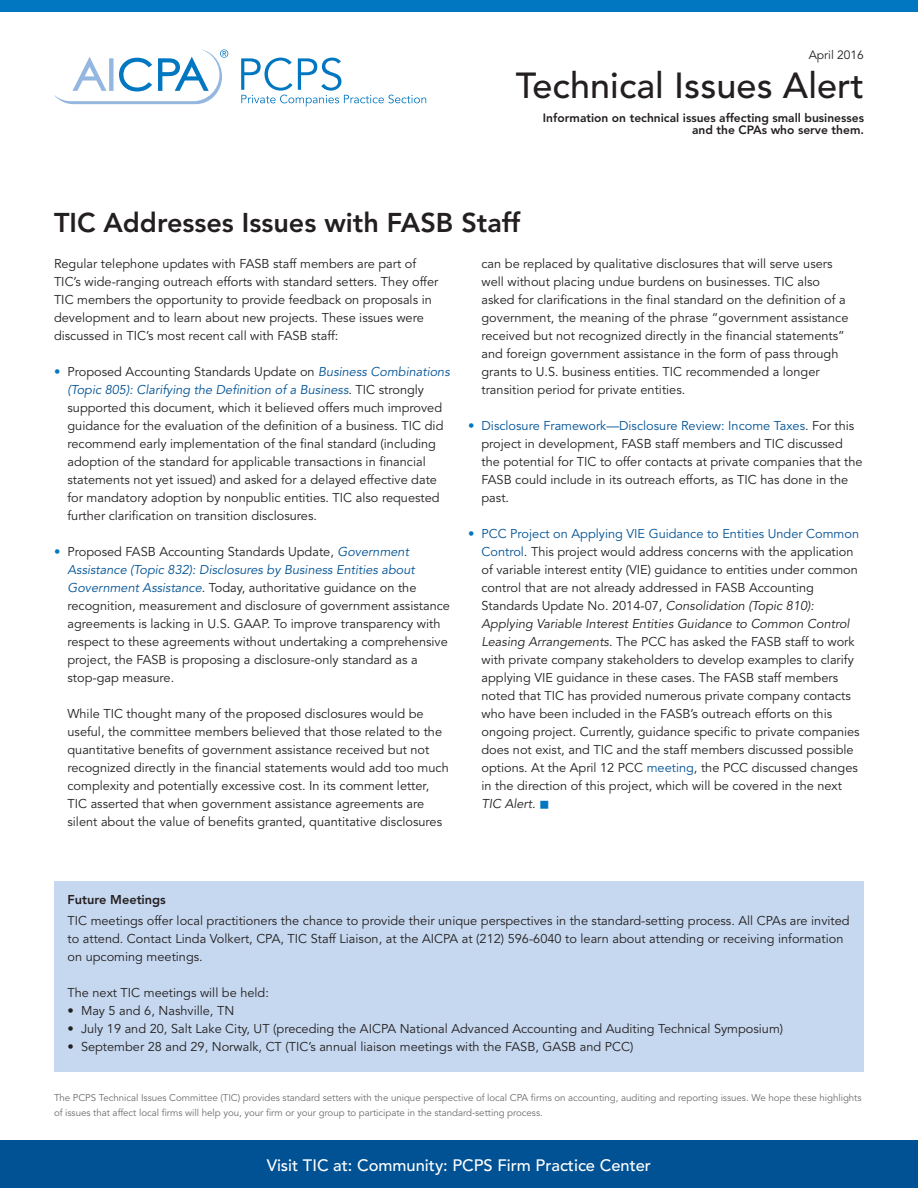
<style>
.page{position:relative;width:918px;height:1188px;background:#fff}
.page>*{position:absolute;margin:0;border:0;box-sizing:border-box;transform-origin:0 0}
.t1{font:500 36px "Avenir";letter-spacing:.005em;color:#231f20}
.t2{font:800 27px "Avenir";color:#231f20}
.t3{font:500 16.5px "Avenir";color:#fff}
.t4{font:12.75px/18px "Avenir";color:#231f20}
.t5{font:800 12.75px "Avenir";color:#231f20}
.t6{font:800 12px/12px "Avenir";color:#231f20;text-align:right}
.t7{font:12px "Avenir";color:#231f20}
.t8{font:9.75px/15px "Avenir";letter-spacing:-.005em;color:#6c6d70}
.s1{color:#0077c0}
.s2{font-style:italic;color:#005294}
.s3{color:#005294}
.s4{font-style:italic}
</style>
<div class="page">
<div style="left:0;top:1141px;width:918px;height:47px;background:#005294"></div>
<svg style="left:241px;top:58px;width:185px;height:49px"></svg>
<svg style="left:54px;top:50px;width:174px;height:54px"></svg>
<div style="left:0;top:0;width:918px;height:12px;background:#0077c0"></div>
<div style="left:54px;top:881px;width:810px;height:191px;background:#c6d8ef"></div>
<p class="t7" style="left:809px;top:48px;width:57px">April 2016</p>
<h1 class="t1" style="left:516px;top:65px;width:350px">Technical Issues Alert</h1>
<p class="t6" style="left:543px;top:111px;width:323px">Information on technical issues affecting small businesses and the CPAs who serve them.</p>
<h2 class="t2" style="left:54px;top:207px;width:468px">TIC Addresses Issues with FASB Staff</h2>
<p class="t4" style="left:54px;top:255px;width:386px">Regular telephone updates with FASB staff members are part of TIC’s wide-ranging outreach efforts with standard setters. They offer TIC members the opportunity to provide feedback on proposals in development and to learn about new projects. These issues were discussed in TIC’s most recent call with FASB staff:</p>
<p class="t4" style="left:68px;top:363px;width:384px;text-indent:-14px"><span class="s1">•</span> Proposed Accounting Standards Update on <span class="s2">Business Combinations (Topic 805): Clarifying the Definition of a Business</span>. TIC strongly supported this document, which it believed offers much improved guidance for the evaluation of the definition of a business. TIC did recommend early implementation of the final standard (including adoption of the standard for applicable transactions in financial statements not yet issued) and asked for a delayed effective date for mandatory adoption by nonpublic entities. TIC also requested further clarification on transition disclosures.</p>
<p class="t4" style="left:68px;top:543px;width:384px;text-indent:-14px"><span class="s1">•</span> Proposed FASB Accounting Standards Update, <span class="s2">Government Assistance (Topic 832): Disclosures by Business Entities about Government Assistance</span>. Today, authoritative guidance on the recognition, measurement and disclosure of government assistance agreements is lacking in U.S. GAAP. To improve transparency with respect to these agreements without undertaking a comprehensive project, the FASB is proposing a disclosure-only standard as a stop-gap measure.</p>
<p class="t4" style="left:68px;top:705px;width:383px">While TIC thought many of the proposed disclosures would be useful, the committee members believed that those related to the quantitative benefits of government assistance received but not recognized directly in the financial statements would add too much complexity and potentially excessive cost. In its comment letter, TIC asserted that when government assistance agreements are silent about the value of benefits granted, quantitative disclosures</p>
<p class="t4" style="left:482px;top:255px;width:368px">can be replaced by qualitative disclosures that will serve users well without placing undue burdens on businesses. TIC also asked for clarifications in the final standard on the definition of a government, the meaning of the phrase “government assistance received but not recognized directly in the financial statements” and foreign government assistance in the form of pass‐through grants to U.S. business entities. TIC recommended a longer transition period for private entities.</p>
<p class="t4" style="left:482px;top:417px;width:383px;text-indent:-14px"><span class="s1">•</span> <span class="s3">Disclosure Framework—Disclosure Review: Income Taxes</span>. For this project in development, FASB staff members and TIC discussed the potential for TIC to offer contacts at private companies that the FASB could include in its outreach efforts, as TIC has done in the past.</p>
<p class="t4" style="left:482px;top:525px;width:380px;text-indent:-14px"><span class="s1">•</span> <span class="s3">PCC Project on Applying VIE Guidance to Entities Under Common Control</span>. This project would address concerns with the application of variable interest entity (VIE) guidance to entities under common control that are not already addressed in FASB Accounting Standards Update No. 2014-07, <span class="s4">Consolidation (Topic 810):<br>Applying Variable Interest Entities Guidance to Common Control Leasing Arrangements</span>. The PCC has asked the FASB staff to work with private company stakeholders to develop examples to clarify applying VIE guidance in these cases. The FASB staff members noted that TIC has provided numerous private company contacts who have been included in the FASB’s outreach efforts on this ongoing project. Currently, guidance specific to private companies does not exist, and TIC and the staff members discussed possible options. At the April 12 PCC <span class="s3">meeting</span>, the PCC discussed changes in the direction of this project, which will be covered in the next <span class="s4">TIC Alert</span>.</p>
<p class="t5" style="left:68px;top:892px;width:100px">Future Meetings</p>
<p class="t4" style="left:68px;top:911px;width:784px">TIC meetings offer local practitioners the chance to provide their unique perspectives in the standard-setting process. All CPAs are invited to attend. Contact Linda Volkert, CPA, TIC Staff Liaison, at the AICPA at (212) 596-6040 to learn about attending or receiving information on upcoming meetings.</p>
<p class="t4" style="left:68px;top:983px;width:203px">The next TIC meetings will be held:</p>
<p class="t4" style="left:68px;top:1001px;width:168px">• May 5 and 6, Nashville, TN</p>
<p class="t4" style="left:68px;top:1019px;width:717px">• July 19 and 20, Salt Lake City, UT (preceding the AICPA National Advanced Accounting and Auditing Technical Symposium)</p>
<p class="t4" style="left:68px;top:1037px;width:567px">• September 28 and 29, Norwalk, CT (TIC’s annual liaison meetings with the FASB, GASB and PCC)</p>
<p class="t8" style="left:54px;top:1091px;width:809px">The PCPS Technical Issues Committee (TIC) provides standard setters with the unique perspective of local CPA firms on accounting, auditing and reporting issues. We hope these highlights of issues that affect local firms will help you, your firm or your group to participate in the standard-setting process.</p>
<p class="t3" style="left:267px;top:1155px;width:386px">Visit TIC at: Community: PCPS Firm Practice Center</p>
</div>
